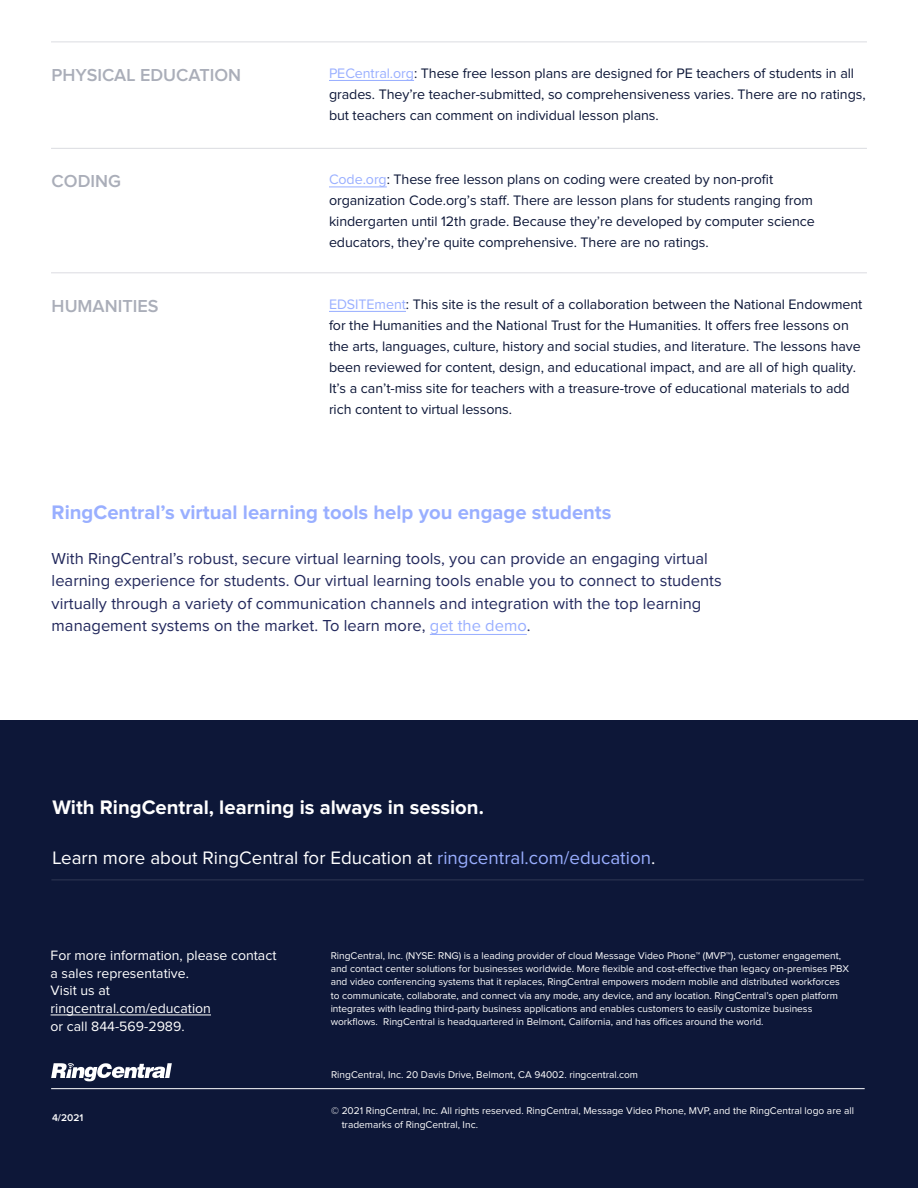
<style>
.page{position:relative;width:918px;height:1188px;background:#fff}
.page>*{position:absolute;margin:0;border:0;box-sizing:border-box;transform-origin:0 0}
.t1{font:700 20.25px "Proxima Nova";color:#99afff}
.t2{font:700 20.25px "Proxima Nova";color:#fff}
.t3{font:18.75px "Proxima Nova";color:#fff}
.t4{font:600 18px "Proxima Nova";color:#aaaeb9}
.t5{font:16.5px/22.5px "Proxima Nova";color:#22285c}
.t6{font:14.25px/21px "Proxima Nova";letter-spacing:-.005em;color:#0d1738}
.t7{font:14.1px/17.9px "Proxima Nova";color:#fff}
.t8{font:10.2px/13.4px "Proxima Nova";color:#fff}
.t9{font:600 10.2px "Proxima Nova";color:#fff}
.s1{color:#99afff}
.s2{color:#22285b}
.s3{color:#99aeff}
</style>
<div class="page">
<hr style="left:329px;top:80px;width:85px;height:1px;background:#99afff">
<hr style="left:329px;top:187px;width:58px;height:1px;background:#99afff">
<hr style="left:329px;top:311px;width:77px;height:1px;background:#99afff">
<hr style="left:51px;top:42px;width:816px;height:1px;background:#dbdce1">
<hr style="left:51px;top:148px;width:816px;height:1px;background:#dbdce1">
<hr style="left:51px;top:272px;width:816px;height:1px;background:#dbdce1">
<div style="left:0;top:720px;width:918px;height:468px;background:#0d1738"></div>
<svg style="left:51px;top:1063px;width:121px;height:18px"></svg>
<hr style="left:51px;top:1084px;width:814px;height:1px;background:#001138">
<hr style="left:51px;top:880px;width:813px;height:1px;background:#fff">
<hr style="left:51px;top:1088px;width:814px;height:1px;background:#e5e7eb">
<hr style="left:51px;top:1015px;width:160px;height:1px;background:#fff">
<hr style="left:430px;top:634px;width:97px;height:1px;background:#99afff">
<p class="t4" style="left:52px;top:65px;width:191px">PHYSICAL EDUCATION</p>
<p class="t6" style="left:329px;top:62px;width:538px"><span class="s1">PECentral.org</span>: These free lesson plans are designed for PE teachers of students in all grades. They’re teacher-submitted, so comprehensiveness varies. There are no ratings, but teachers can comment on individual lesson plans.</p>
<p class="t4" style="left:52px;top:171px;width:71px">CODING</p>
<p class="t6" style="left:329px;top:168px;width:488px"><span class="s1">Code.org</span>: These free lesson plans on coding were created by non-profit organization Code.org’s staff. There are lesson plans for students ranging from kindergarten until 12th grade. Because they’re developed by computer science educators, they’re quite comprehensive. There are no ratings.</p>
<p class="t4" style="left:52px;top:295px;width:108px">HUMANITIES</p>
<p class="t6" style="left:329px;top:293px;width:535px"><span class="s1">EDSITEment</span>: This site is the result of a collaboration between the National Endowment for the Humanities and the National Trust for the Humanities. It offers free lessons on the arts, languages, culture, history and social studies, and literature. The lessons have been reviewed for content, design, and educational impact, and are all of high quality.<br>It’s a can’t-miss site for teachers with a treasure-trove of educational materials to add rich content to virtual lessons.</p>
<h1 class="t1" style="left:52px;top:500px;width:561px">RingCentral’s virtual learning tools help you engage students</h1>
<p class="t5" style="left:52px;top:547px;width:672px">With RingCentral’s robust, secure virtual learning tools, you can provide an engaging virtual learning experience for students. Our virtual learning tools enable you to connect to students virtually through a variety of communication channels and integration with the top learning management systems on the market. To learn more, <span class="s1">get the demo</span><span class="s2">.</span></p>
<h1 class="t2" style="left:52px;top:796px;width:433px">With RingCentral, learning is always in session.</h1>
<h2 class="t3" style="left:52px;top:847px;width:605px">Learn more about RingCentral for Education at <span class="s3">ringcentral.com/education</span>.</h2>
<p class="t7" style="left:51px;top:946px;width:227px">For more information, please contact a sales representative.<br>Visit us at<br>ringcentral.com/education<br>or call 844-569-2989.</p>
<p class="t8" style="left:331px;top:949px;width:520px">RingCentral, Inc. (NYSE: RNG) is a leading provider of cloud Message Video Phone™ (MVP™), customer engagement, and contact center solutions for businesses worldwide. More flexible and cost-effective than legacy on-premises PBX and video conferencing systems that it replaces, RingCentral empowers modern mobile and distributed workforces to communicate, collaborate, and connect via any mode, any device, and any location. RingCentral’s open platform integrates with leading third-party business applications and enables customers to easily customize business workflows. RingCentral is headquartered in Belmont, California, and has offices around the world.</p>
<p class="t9" style="left:52px;top:1112px;width:33px">4/2021</p>
<p class="t8" style="left:331px;top:1069px;width:308px">RingCentral, Inc. 20 Davis Drive, Belmont, CA 94002. ringcentral.com</p>
<p class="t8" style="left:342px;top:1105px;width:514px;text-indent:-11px">© 2021 RingCentral, Inc. All rights reserved. RingCentral, Message Video Phone, MVP, and the RingCentral logo are all trademarks of RingCentral, Inc.</p>
</div>
